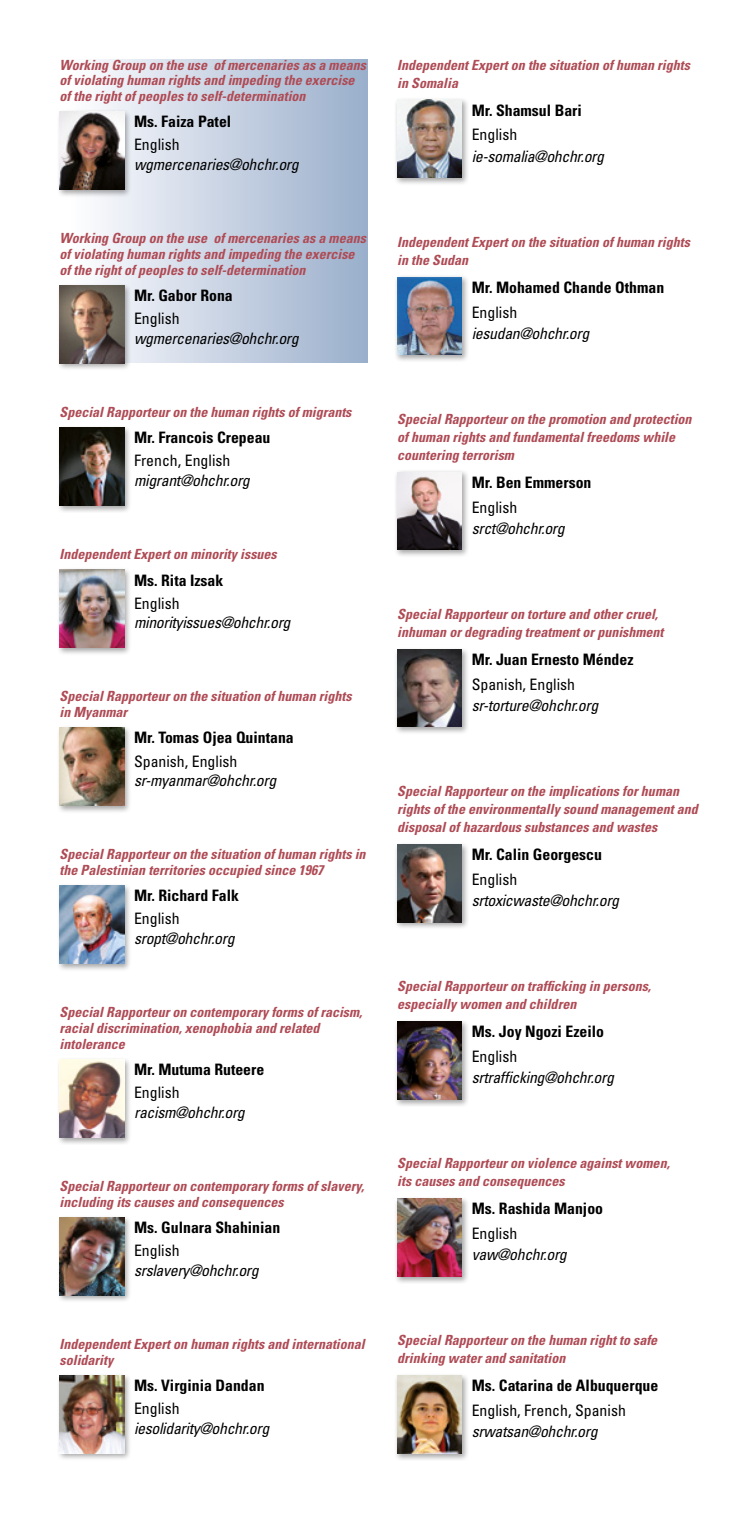
<style>
.page{position:relative;width:730px;height:1513px;background:#fff}
.page>*{position:absolute;margin:0;border:0;box-sizing:border-box;transform-origin:0 0}
.Mail_space_after___1{font:italic condensed 15.75px "Univers LT Std";letter-spacing:-.02em;color:#000}
.Nom{font:700 condensed 15.75px "Univers LT Std";color:#000}
.Langue{font:condensed 15.75px "Univers LT Std";color:#000}
.Fonction{font:italic 700 condensed 14px/15.8px "Univers LT Std";color:#af4b55}
</style>
<div class="page">
<div style="left:60px;top:60px;width:307px;height:302px;background:linear-gradient(to right,#fff,#99aecb)"></div>
<hr style="left:729px;top:0;width:1px;height:1513px;background:#af4b55">
<div style="left:56px;top:109px;width:76px;height:88px;background:#000;opacity:.35"></div>
<img style="left:59px;top:112px;width:65px;height:77px">
<div style="left:56px;top:282px;width:76px;height:89px;background:#000;opacity:.35"></div>
<img style="left:59px;top:285px;width:65px;height:78px">
<div style="left:56px;top:425px;width:76px;height:88px;background:#000;opacity:.35"></div>
<img style="left:59px;top:428px;width:65px;height:77px">
<div style="left:56px;top:567px;width:76px;height:89px;background:#000;opacity:.35"></div>
<img style="left:59px;top:570px;width:65px;height:77px">
<div style="left:56px;top:725px;width:76px;height:89px;background:#000;opacity:.35"></div>
<img style="left:59px;top:728px;width:65px;height:77px">
<div style="left:56px;top:883px;width:76px;height:89px;background:#000;opacity:.35"></div>
<img style="left:59px;top:886px;width:65px;height:77px">
<div style="left:56px;top:1056px;width:76px;height:89px;background:#000;opacity:.35"></div>
<img style="left:59px;top:1059px;width:65px;height:78px">
<div style="left:56px;top:1214px;width:76px;height:89px;background:#000;opacity:.35"></div>
<img style="left:59px;top:1217px;width:65px;height:78px">
<div style="left:56px;top:1372px;width:76px;height:89px;background:#000;opacity:.35"></div>
<img style="left:59px;top:1375px;width:65px;height:78px">
<div style="left:394px;top:97px;width:75px;height:89px;background:#000;opacity:.35"></div>
<img style="left:397px;top:100px;width:64px;height:78px">
<div style="left:394px;top:274px;width:75px;height:89px;background:#000;opacity:.35"></div>
<img style="left:397px;top:277px;width:64px;height:78px">
<div style="left:394px;top:469px;width:75px;height:89px;background:#000;opacity:.35"></div>
<img style="left:397px;top:472px;width:64px;height:78px">
<div style="left:394px;top:646px;width:75px;height:89px;background:#000;opacity:.35"></div>
<img style="left:397px;top:649px;width:64px;height:78px">
<div style="left:394px;top:841px;width:75px;height:89px;background:#000;opacity:.35"></div>
<img style="left:397px;top:844px;width:64px;height:78px">
<div style="left:394px;top:1018px;width:75px;height:89px;background:#000;opacity:.35"></div>
<img style="left:397px;top:1021px;width:64px;height:78px">
<div style="left:394px;top:1195px;width:75px;height:89px;background:#000;opacity:.35"></div>
<img style="left:397px;top:1198px;width:64px;height:78px">
<div style="left:394px;top:1373px;width:75px;height:88px;background:#000;opacity:.35"></div>
<img style="left:397px;top:1376px;width:64px;height:77px">
<p class="Fonction" style="left:60px;top:57px;width:308px">Working Group on the use of mercenaries as a means of violating human rights and impeding the exercise of the right of peoples to self-determination</p>
<p class="Nom" style="left:134px;top:112px;width:99px">Ms. Faiza Patel</p>
<p class="Langue" style="left:134px;top:135px;width:47px">English</p>
<p class="Mail_space_after___1" style="left:134px;top:154px;width:166px">wgmercenaries@ohchr.org</p>
<p class="Fonction" style="left:60px;top:231px;width:308px">Working Group on the use of mercenaries as a means of violating human rights and impeding the exercise of the right of peoples to self-determination</p>
<p class="Nom" style="left:134px;top:286px;width:100px">Mr. Gabor Rona</p>
<p class="Langue" style="left:134px;top:309px;width:47px">English</p>
<p class="Mail_space_after___1" style="left:134px;top:328px;width:166px">wgmercenaries@ohchr.org</p>
<p class="Fonction" style="left:60px;top:404px;width:293px">Special Rapporteur on the human rights of migrants</p>
<p class="Nom" style="left:134px;top:428px;width:138px">Mr. Francois Crepeau</p>
<p class="Langue" style="left:134px;top:451px;width:98px">French, English</p>
<p class="Mail_space_after___1" style="left:134px;top:470px;width:117px">migrant@ohchr.org</p>
<p class="Fonction" style="left:60px;top:546px;width:218px">Independent Expert on minority issues</p>
<p class="Nom" style="left:134px;top:570px;width:91px">Ms. Rita Izsak</p>
<p class="Langue" style="left:134px;top:593px;width:47px">English</p>
<p class="Mail_space_after___1" style="left:134px;top:613px;width:158px">minorityissues@ohchr.org</p>
<p class="Fonction" style="left:60px;top:689px;width:293px">Special Rapporteur on the situation of human rights in Myanmar</p>
<p class="Nom" style="left:134px;top:728px;width:161px">Mr. Tomas Ojea Quintana</p>
<p class="Langue" style="left:134px;top:751px;width:105px">Spanish, English</p>
<p class="Mail_space_after___1" style="left:134px;top:770px;width:144px">sr-myanmar@ohchr.org</p>
<p class="Fonction" style="left:60px;top:847px;width:307px">Special Rapporteur on the situation of human rights in the Palestinian territories occupied since 1967</p>
<p class="Nom" style="left:134px;top:886px;width:106px">Mr. Richard Falk</p>
<p class="Langue" style="left:134px;top:909px;width:47px">English</p>
<p class="Mail_space_after___1" style="left:134px;top:928px;width:102px">sropt@ohchr.org</p>
<p class="Fonction" style="left:60px;top:1005px;width:304px">Special Rapporteur on contemporary forms of racism, racial discrimination, xenophobia and related intolerance</p>
<p class="Nom" style="left:134px;top:1060px;width:132px">Mr. Mutuma Ruteere</p>
<p class="Langue" style="left:134px;top:1083px;width:47px">English</p>
<p class="Mail_space_after___1" style="left:134px;top:1102px;width:112px">racism@ohchr.org</p>
<p class="Fonction" style="left:60px;top:1178px;width:306px">Special Rapporteur on contemporary forms of slavery, including its causes and consequences</p>
<p class="Nom" style="left:134px;top:1218px;width:148px">Ms. Gulnara Shahinian</p>
<p class="Langue" style="left:134px;top:1241px;width:47px">English</p>
<p class="Mail_space_after___1" style="left:134px;top:1260px;width:126px">srslavery@ohchr.org</p>
<p class="Fonction" style="left:60px;top:1336px;width:306px">Independent Expert on human rights and international solidarity</p>
<p class="Nom" style="left:134px;top:1376px;width:132px">Ms. Virginia Dandan</p>
<p class="Langue" style="left:134px;top:1399px;width:47px">English</p>
<p class="Mail_space_after___1" style="left:134px;top:1418px;width:137px">iesolidarity@ohchr.org</p>
<p class="Fonction" style="left:397px;top:56px;width:294px;line-height:18px">Independent Expert on the situation of human rights in Somalia</p>
<p class="Nom" style="left:471px;top:100px;width:111px">Mr. Shamsul Bari</p>
<p class="Langue" style="left:471px;top:125px;width:47px">English</p>
<p class="Mail_space_after___1" style="left:471px;top:146px;width:134px">ie-somalia@ohchr.org</p>
<p class="Fonction" style="left:397px;top:233px;width:294px;line-height:18px">Independent Expert on the situation of human rights in the Sudan</p>
<p class="Nom" style="left:471px;top:278px;width:194px">Mr. Mohamed Chande Othman</p>
<p class="Langue" style="left:471px;top:302px;width:47px">English</p>
<p class="Mail_space_after___1" style="left:471px;top:323px;width:119px">iesudan@ohchr.org</p>
<p class="Fonction" style="left:397px;top:410px;width:295px;line-height:18px">Special Rapporteur on the promotion and protection of human rights and fundamental freedoms while countering terrorism</p>
<p class="Nom" style="left:471px;top:473px;width:121px">Mr. Ben Emmerson</p>
<p class="Langue" style="left:471px;top:497px;width:47px">English</p>
<p class="Mail_space_after___1" style="left:471px;top:518px;width:94px">srct@ohchr.org</p>
<p class="Fonction" style="left:397px;top:605px;width:267px;line-height:18px">Special Rapporteur on torture and other cruel, inhuman or degrading treatment or punishment</p>
<p class="Nom" style="left:471px;top:650px;width:163px">Mr. Juan Ernesto Méndez</p>
<p class="Langue" style="left:471px;top:674px;width:105px">Spanish, English</p>
<p class="Mail_space_after___1" style="left:471px;top:695px;width:128px">sr-torture@ohchr.org</p>
<p class="Fonction" style="left:397px;top:782px;width:302px;line-height:18px">Special Rapporteur on the implications for human rights of the environmentally sound management and disposal of hazardous substances and wastes</p>
<p class="Nom" style="left:471px;top:845px;width:132px">Mr. Calin Georgescu</p>
<p class="Langue" style="left:471px;top:869px;width:47px">English</p>
<p class="Mail_space_after___1" style="left:471px;top:891px;width:149px">srtoxicwaste@ohchr.org</p>
<p class="Fonction" style="left:397px;top:977px;width:255px;line-height:18px">Special Rapporteur on trafficking in persons, especially women and children</p>
<p class="Nom" style="left:471px;top:1022px;width:134px">Ms. Joy Ngozi Ezeilo</p>
<p class="Langue" style="left:471px;top:1046px;width:47px">English</p>
<p class="Mail_space_after___1" style="left:471px;top:1068px;width:144px">srtrafficking@ohchr.org</p>
<p class="Fonction" style="left:397px;top:1154px;width:274px;line-height:18px">Special Rapporteur on violence against women, its causes and consequences</p>
<p class="Nom" style="left:471px;top:1199px;width:133px">Ms. Rashida Manjoo</p>
<p class="Langue" style="left:471px;top:1223px;width:47px">English</p>
<p class="Mail_space_after___1" style="left:471px;top:1245px;width:97px">vaw@ohchr.org</p>
<p class="Fonction" style="left:397px;top:1331px;width:261px;line-height:18px">Special Rapporteur on the human right to safe drinking water and sanitation</p>
<p class="Nom" style="left:471px;top:1376px;width:188px">Ms. Catarina de Albuquerque</p>
<p class="Langue" style="left:471px;top:1401px;width:155px">English, French, Spanish</p>
<p class="Mail_space_after___1" style="left:471px;top:1422px;width:127px">srwatsan@ohchr.org</p>
</div>
